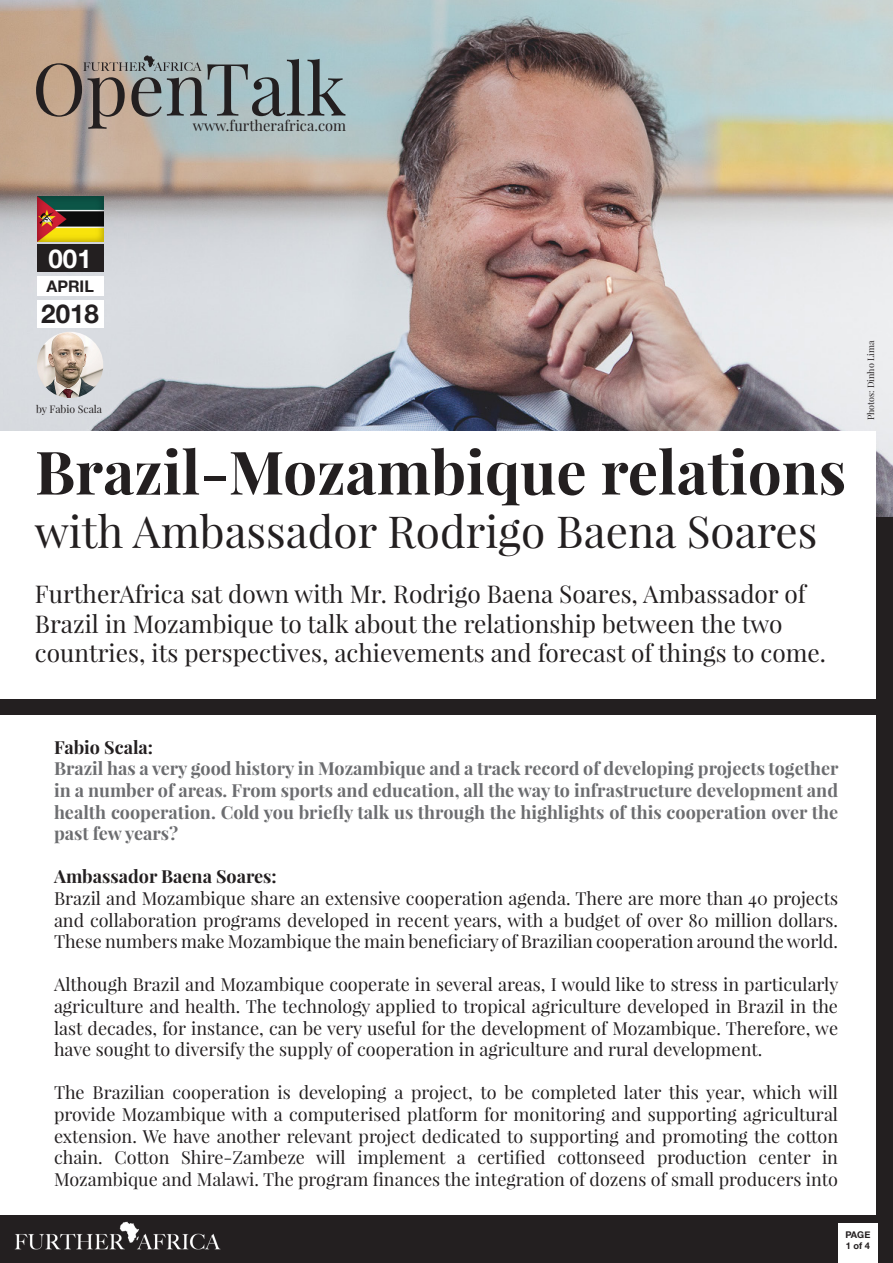
<style>
.page{position:relative;width:893px;height:1263px;background:#231f20}
.page>*{position:absolute;margin:0;border:0;box-sizing:border-box;transform-origin:0 0}
.t1{font:700 60px "Playfair Display";color:#231f20}
.t2{font:44.1px "Playfair Display";color:#231f20}
.t3{font:700 25.95px "Helvetica Neue";color:#231f20}
.t4{font:700 25.95px "Helvetica Neue";color:#fff}
.t5{font:24.45px/29.4px "Playfair Display";color:#231f20}
.t6{font:18px/21.6px "Playfair Display";color:#231f20;text-align:justify}
.t7{font:700 18px/21.6px "Playfair Display";color:#6c6d70;text-align:justify}
.t8{font:700 18px "Playfair Display";color:#231f20}
.t9{font:700 16.05px "Helvetica Neue";color:#231f20}
.t10{font:14.55px "Playfair Display";color:#231f20}
.t11{font:10.5px "Playfair Display";color:#231f20}
.t12{font:700 9.3px "Helvetica Neue";color:#231f20}
.t13{font:9px "Playfair Display";color:#231f20}
</style>
<div class="page">
<img style="left:0;top:0;width:893px;height:517px">
<img style="left:14px;top:1221px;width:207px;height:29px">
<div style="left:0;top:431px;width:876px;height:268px;background:#fff"></div>
<div style="left:0;top:715px;width:876px;height:500px;background:#fff"></div>
<svg style="left:36px;top:55px;width:309px;height:74px"></svg>
<div style="left:37px;top:277px;width:66px;height:19px;background:#fff"></div>
<div style="left:37px;top:300px;width:66px;height:27px;background:#fff"></div>
<div style="left:37px;top:245px;width:66px;height:27px;background:#231f20"></div>
<img style="left:37px;top:332px;width:66px;height:66px;border-radius:33px">
<div style="left:838px;top:1223px;width:40px;height:40px;background:#fff"></div>
<img style="left:37px;top:197px;width:66px;height:44px">
<p class="t10" style="left:193px;top:116px;width:155px">www.furtherafrica.com</p>
<p class="t4" style="left:49px;top:238px;width:45px">001</p>
<p class="t9" style="left:46px;top:274px;width:49px">APRIL</p>
<p class="t3" style="left:41px;top:293px;width:59px">2018</p>
<p class="t11" style="left:36px;top:402px;width:68px">by Fabio Scala</p>
<p class="t1" style="left:35px;top:434px;width:813px">Brazil-Mozambique relations</p>
<p class="t2" style="left:35px;top:503px;width:784px">with Ambassador Rodrigo Baena Soares</p>
<p class="t5" style="left:35px;top:579px;width:793px">FurtherAfrica sat down with Mr. Rodrigo Baena Soares, Ambassador of<br>Brazil in Mozambique to talk about the relationship between the two countries, its perspectives, achievements and forecast of things to come.</p>
<p class="t13" style="left:865px;top:420px;width:81px;rotate:-90deg">Photos: Dinho Lima</p>
<p class="t8" style="left:54px;top:736px;width:101px">Fabio Scala:</p>
<p class="t7" style="left:54px;top:758px;width:786px">Brazil has a very good history in Mozambique and a track record of developing projects together in a number of areas. From sports and education, all the way to infrastructure development and health cooperation. Cold you briefly talk us through the highlights of this cooperation over the past few years?</p>
<p class="t8" style="left:54px;top:865px;width:224px">Ambassador Baena Soares:</p>
<p class="t6" style="left:54px;top:887px;width:786px">Brazil and Mozambique share an extensive cooperation agenda. There are more than 40 projects and collaboration programs developed in recent years, with a budget of over 80 million dollars.<br>These numbers make Mozambique the main beneficiary of Brazilian cooperation around the world.</p>
<p class="t6" style="left:54px;top:974px;width:786px">Although Brazil and Mozambique cooperate in several areas, I would like to stress in particularly agriculture and health. The technology applied to tropical agriculture developed in Brazil in the last decades, for instance, can be very useful for the development of Mozambique. Therefore, we have sought to diversify the supply of cooperation in agriculture and rural development.</p>
<p class="t6" style="left:54px;top:1082px;width:786px">The Brazilian cooperation is developing a project, to be completed later this year, which will provide Mozambique with a computerised platform for monitoring and supporting agricultural extension. We have another relevant project dedicated to supporting and promoting the cotton chain. Cotton Shire-Zambeze will implement a certified cottonseed production center in Mozambique and Malawi. The program finances the integration of dozens of small producers into</p>
<p class="t12" style="left:845px;top:1227px;width:26px">PAGE</p>
<p class="t12" style="left:846px;top:1238px;width:26px">1 of 4</p>
<p class="t12" style="left:846px;top:1238px;width:7px">0</p>
<p class="t12" style="left:865px;top:1238px;width:7px">0</p>
</div>
